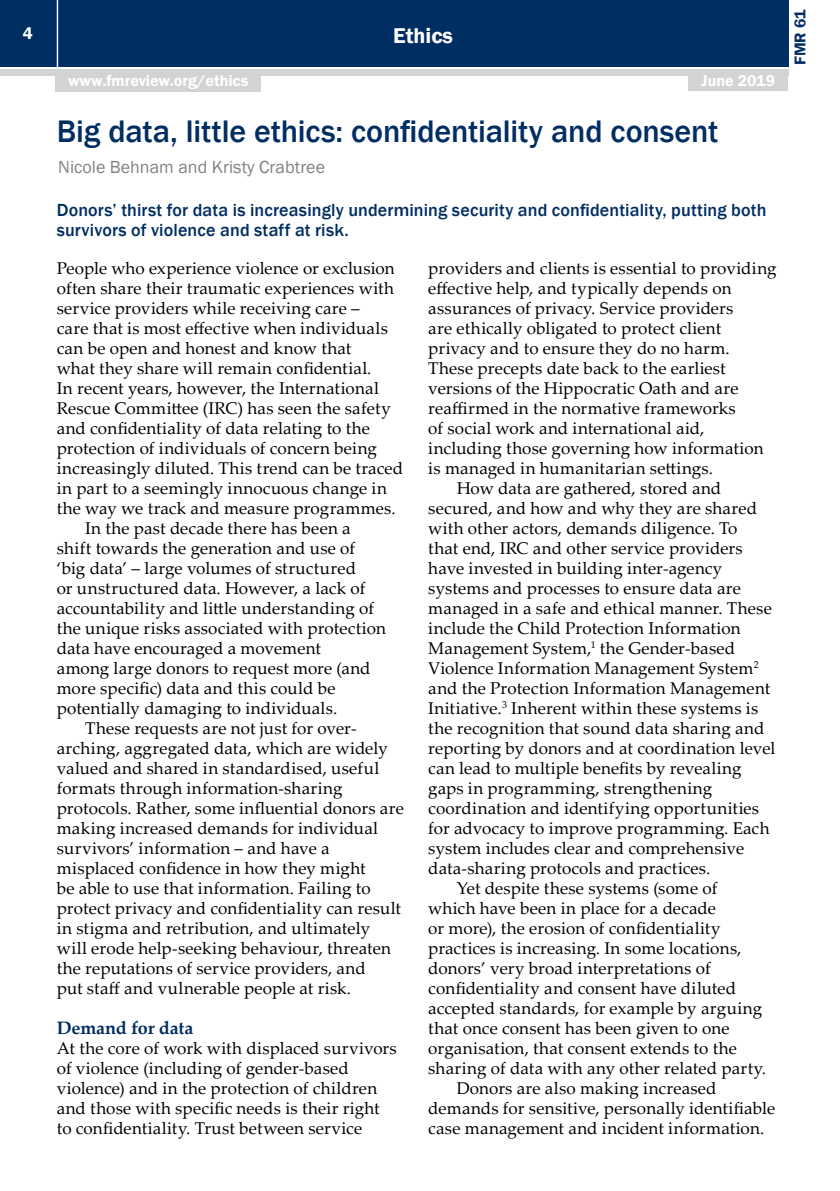
<style>
.page{position:relative;width:840px;height:1191px;background:#fff}
.page>*{position:absolute;margin:0;border:0;box-sizing:border-box;transform-origin:0 0}
.t1{font:500 32px "Franklin Gothic";letter-spacing:-.005em;color:#002d62}
.t2{font:600 22px "Franklin Gothic";color:#fff}
.t3{font:500 18px/20px "Franklin Gothic";letter-spacing:.01em;color:#002d62}
.t4{font:18px "Franklin Gothic";color:#808285}
.t5{font:700 18px "Palatino Linotype";letter-spacing:-.01em;color:#002d62}
.t6{font:17px/20px "Palatino Linotype";letter-spacing:.01em;color:#000}
.t7{font:600 17px "Franklin Gothic";color:#fff}
.t8{font:600 16px "Franklin Gothic";color:#fff}
.t9{font:600 16px "Franklin Gothic";color:#002d62}
</style>
<div class="page">
<div style="left:0;top:0;width:787px;height:66px;background:#002d62"></div>
<div style="left:0;top:69px;width:787px;height:6px;background:#d1d3d4"></div>
<hr style="left:57px;top:0;width:1px;height:67px;background:#fff">
<div style="left:688px;top:73px;width:99px;height:18px;background:#d1d3d4"></div>
<div style="left:55px;top:74px;width:206px;height:18px;background:#d1d3d4"></div>
<p class="t7" style="left:23px;top:23px;width:11px">4</p>
<p class="t2" style="left:393px;top:22px;width:61px">Ethics</p>
<p class="t8" style="left:68px;top:71px;width:182px">www.fmreview.org/ethics</p>
<p class="t8" style="left:701px;top:71px;width:75px">June 2019</p>
<h1 class="t1" style="left:57px;top:111px;width:662px">Big data, little ethics: confidentiality and consent</h1>
<p class="t4" style="left:58px;top:156px;width:268px">Nicole Behnam and Kristy Crabtree</p>
<p class="t3" style="left:57px;top:200px;width:710px">Donors’ thirst for data is increasingly undermining security and confidentiality, putting both survivors of violence and staff at risk.</p>
<p class="t6" style="left:57px;top:257px;width:339px">People who experience violence or exclusion</p>
<p class="t6" style="left:57px;top:277px;width:338px">often share their traumatic experiences with</p>
<p class="t6" style="left:57px;top:297px;width:304px">service providers while receiving care –</p>
<p class="t6" style="left:57px;top:317px;width:332px">care that is most effective when individuals</p>
<p class="t6" style="left:57px;top:337px;width:296px">can be open and honest and know that</p>
<p class="t6" style="left:57px;top:357px;width:316px">what they share will remain confidential.</p>
<p class="t6" style="left:57px;top:377px;width:323px">In recent years, however, the International</p>
<p class="t6" style="left:57px;top:397px;width:335px">Rescue Committee (IRC) has seen the safety</p>
<p class="t6" style="left:57px;top:417px;width:314px">and confidentiality of data relating to the</p>
<p class="t6" style="left:57px;top:437px;width:321px">protection of individuals of concern being</p>
<p class="t6" style="left:57px;top:457px;width:348px">increasingly diluted. This trend can be traced</p>
<p class="t6" style="left:57px;top:477px;width:331px">in part to a seemingly innocuous change in</p>
<p class="t6" style="left:57px;top:497px;width:340px">the way we track and measure programmes.</p>
<p class="t6" style="left:85px;top:517px;width:267px">In the past decade there has been a</p>
<p class="t6" style="left:57px;top:537px;width:300px">shift towards the generation and use of</p>
<p class="t6" style="left:57px;top:557px;width:301px">‘big data’ – large volumes of structured</p>
<p class="t6" style="left:57px;top:577px;width:310px">or unstructured data. However, a lack of</p>
<p class="t6" style="left:57px;top:597px;width:318px">accountability and little understanding of</p>
<p class="t6" style="left:57px;top:617px;width:331px">the unique risks associated with protection</p>
<p class="t6" style="left:57px;top:637px;width:265px">data have encouraged a movement</p>
<p class="t6" style="left:57px;top:657px;width:315px">among large donors to request more (and</p>
<p class="t6" style="left:57px;top:677px;width:280px">more specific) data and this could be</p>
<p class="t6" style="left:57px;top:697px;width:282px">potentially damaging to individuals.</p>
<p class="t6" style="left:85px;top:717px;width:273px">These requests are not just for over-</p>
<p class="t6" style="left:57px;top:737px;width:332px">arching, aggregated data, which are widely</p>
<p class="t6" style="left:57px;top:757px;width:324px">valued and shared in standardised, useful</p>
<p class="t6" style="left:57px;top:777px;width:287px">formats through information-sharing</p>
<p class="t6" style="left:57px;top:797px;width:348px">protocols. Rather, some influential donors are</p>
<p class="t6" style="left:57px;top:817px;width:323px">making increased demands for individual</p>
<p class="t6" style="left:57px;top:837px;width:274px">survivors’ information – and have a</p>
<p class="t6" style="left:57px;top:857px;width:310px">misplaced confidence in how they might</p>
<p class="t6" style="left:57px;top:877px;width:315px">be able to use that information. Failing to</p>
<p class="t6" style="left:57px;top:897px;width:345px">protect privacy and confidentiality can result</p>
<p class="t6" style="left:57px;top:917px;width:315px">in stigma and retribution, and ultimately</p>
<p class="t6" style="left:57px;top:937px;width:336px">will erode help-seeking behaviour, threaten</p>
<p class="t6" style="left:57px;top:957px;width:310px">the reputations of service providers, and</p>
<p class="t6" style="left:57px;top:977px;width:296px">put staff and vulnerable people at risk.</p>
<p class="t5" style="left:57px;top:1015px;width:138px">Demand for data</p>
<p class="t6" style="left:57px;top:1037px;width:341px">At the core of work with displaced survivors of violence (including of gender-based violence) and in the protection of children and those with specific needs is their right to confidentiality. Trust between service</p>
<p class="t6" style="left:428px;top:257px;width:350px">providers and clients is essential to providing</p>
<p class="t6" style="left:428px;top:277px;width:305px">effective help, and typically depends on</p>
<p class="t6" style="left:428px;top:297px;width:306px">assurances of privacy. Service providers</p>
<p class="t6" style="left:428px;top:317px;width:294px">are ethically obligated to protect client</p>
<p class="t6" style="left:428px;top:337px;width:302px">privacy and to ensure they do no harm.</p>
<p class="t6" style="left:428px;top:357px;width:299px">These precepts date back to the earliest</p>
<p class="t6" style="left:428px;top:377px;width:311px">versions of the Hippocratic Oath and are</p>
<p class="t6" style="left:428px;top:397px;width:309px">reaffirmed in the normative frameworks</p>
<p class="t6" style="left:428px;top:417px;width:277px">of social work and international aid,</p>
<p class="t6" style="left:428px;top:437px;width:337px">including those governing how information</p>
<p class="t6" style="left:428px;top:457px;width:286px">is managed in humanitarian settings.</p>
<p class="t6" style="left:456px;top:477px;width:266px">How data are gathered, stored and</p>
<p class="t6" style="left:428px;top:497px;width:330px">secured, and how and why they are shared</p>
<p class="t6" style="left:428px;top:517px;width:310px">with other actors, demands diligence. To</p>
<p class="t6" style="left:428px;top:537px;width:316px">that end, IRC and other service providers</p>
<p class="t6" style="left:428px;top:557px;width:295px">have invested in building inter-agency</p>
<p class="t6" style="left:428px;top:577px;width:314px">systems and processes to ensure data are</p>
<p class="t6" style="left:428px;top:597px;width:345px">managed in a safe and ethical manner. These</p>
<p class="t6" style="left:428px;top:617px;width:314px">include the Child Protection Information</p>
<p class="t6" style="left:428px;top:637px;width:308px">Management System,<sup>1</sup> the Gender-based</p>
<p class="t6" style="left:428px;top:657px;width:332px">Violence Information Management System<sup>2</sup></p>
<p class="t6" style="left:428px;top:677px;width:343px">and the Protection Information Management</p>
<p class="t6" style="left:428px;top:697px;width:331px">Initiative.<sup>3</sup> Inherent within these systems is</p>
<p class="t6" style="left:428px;top:717px;width:337px">the recognition that sound data sharing and</p>
<p class="t6" style="left:428px;top:737px;width:348px">reporting by donors and at coordination level</p>
<p class="t6" style="left:428px;top:757px;width:314px">can lead to multiple benefits by revealing</p>
<p class="t6" style="left:428px;top:777px;width:285px">gaps in programming, strengthening</p>
<p class="t6" style="left:428px;top:797px;width:332px">coordination and identifying opportunities</p>
<p class="t6" style="left:428px;top:817px;width:342px">for advocacy to improve programming. Each</p>
<p class="t6" style="left:428px;top:837px;width:317px">system includes clear and comprehensive</p>
<p class="t6" style="left:428px;top:857px;width:283px">data-sharing protocols and practices.</p>
<p class="t6" style="left:456px;top:877px;width:262px">Yet despite these systems (some of</p>
<p class="t6" style="left:428px;top:897px;width:289px">which have been in place for a decade</p>
<p class="t6" style="left:428px;top:917px;width:293px">or more), the erosion of confidentiality</p>
<p class="t6" style="left:428px;top:937px;width:314px">practices is increasing. In some locations,</p>
<p class="t6" style="left:428px;top:957px;width:284px">donors’ very broad interpretations of</p>
<p class="t6" style="left:428px;top:977px;width:309px">confidentiality and consent have diluted</p>
<p class="t6" style="left:428px;top:997px;width:335px">accepted standards, for example by arguing</p>
<p class="t6" style="left:428px;top:1017px;width:302px">that once consent has been given to one</p>
<p class="t6" style="left:428px;top:1037px;width:310px">organisation, that consent extends to the</p>
<p class="t6" style="left:428px;top:1057px;width:339px">sharing of data with any other related party.</p>
<p class="t6" style="left:456px;top:1077px;width:261px">Donors are also making increased</p>
<p class="t6" style="left:428px;top:1097px;width:348px">demands for sensitive, personally identifiable</p>
<p class="t6" style="left:428px;top:1117px;width:337px">case management and incident information.</p>
<p class="t9" style="left:789px;top:65px;width:57px;rotate:-90deg">FMR 61</p>
</div>
